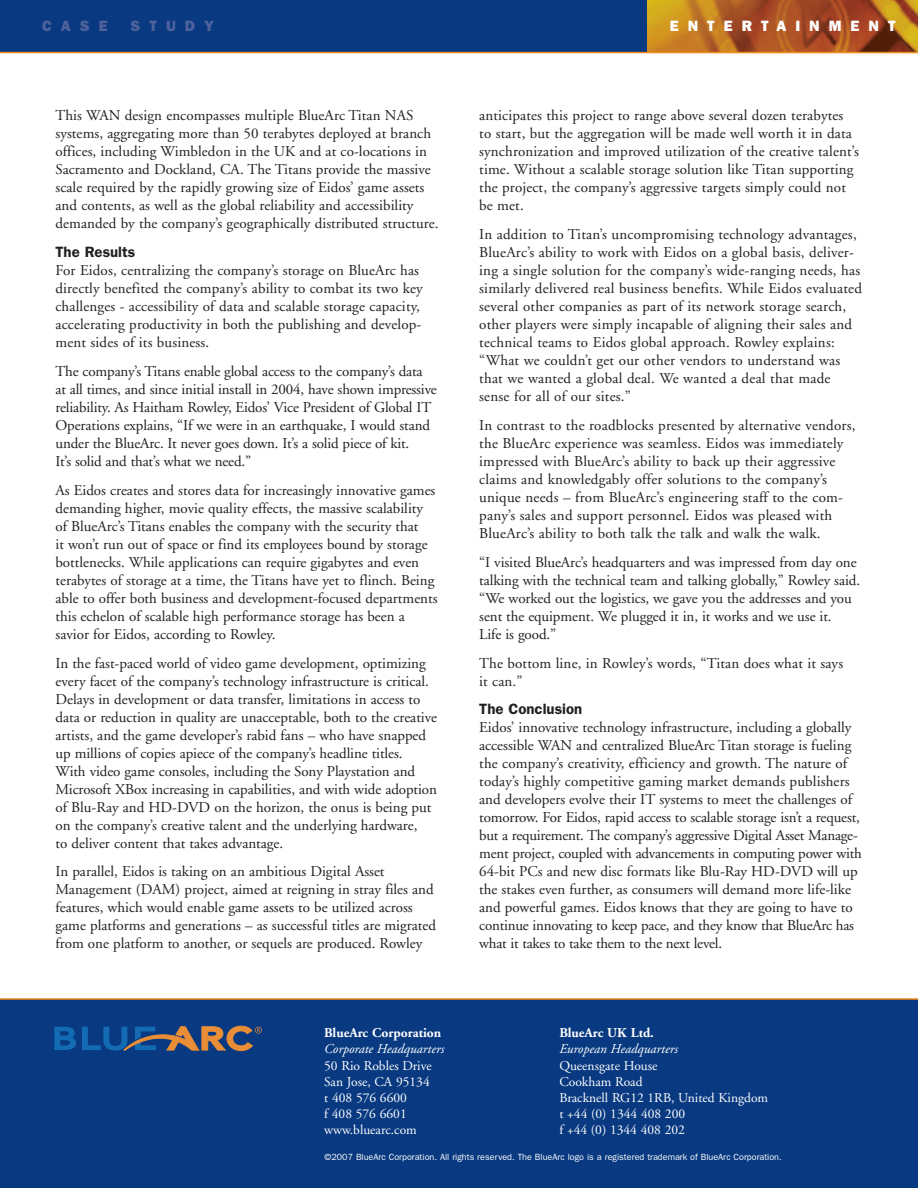
<style>
.page{position:relative;width:918px;height:1188px;background:#fff}
.page>*{position:absolute;margin:0;border:0;box-sizing:border-box;transform-origin:0 0}
.t1{font:15px/18px "Adobe Garamond";color:#231f20}
.t2{font:600 15px "Franklin Gothic";color:#231f20}
.t3{font:800 15px "Franklin Gothic";letter-spacing:.6em;color:#fff}
.t4{font:800 15px "Franklin Gothic";letter-spacing:.6em;color:#4e619c}
.t5{font:13.5px/16.2px "Adobe Garamond";color:#fff}
.t6{font:italic 13.5px "Adobe Garamond";color:#fff}
.t7{font:700 13.5px "Adobe Garamond";color:#fff}
.t8{font:9px "Franklin Gothic";color:#fff}
</style>
<div class="page">
<div style="left:0;top:999px;width:918px;height:189px;background:#083981"></div>
<svg style="left:54px;top:1027px;width:22px;height:23px"></svg>
<svg style="left:82px;top:1026px;width:180px;height:26px"></svg>
<hr style="left:0;top:998px;width:918px;height:2px;background:#f28b1d">
<div style="left:0;top:0;width:918px;height:53px;background:#083981"></div>
<img style="left:647px;top:0;width:271px;height:52px">
<hr style="left:0;top:52px;width:918px;height:1px;background:#f28b1d">
<p class="t4" style="left:42px;top:21px;width:67px">CASE</p>
<p class="t4" style="left:131px;top:21px;width:85px">STUDY</p>
<p class="t3" style="left:670px;top:21px;width:227px">ENTERTAINMENT</p>
<p class="t1" style="left:55px;top:108px;width:385px">This WAN design encompasses multiple BlueArc Titan NAS systems, aggregating more than 50 terabytes deployed at branch offices, including Wimbledon in the UK and at co-locations in Sacramento and Dockland, CA. The Titans provide the massive scale required by the rapidly growing size of Eidos’ game assets and contents, as well as the global reliability and accessibility demanded by the company’s geographically distributed structure.</p>
<p class="t2" style="left:55px;top:247px;width:81px">The Results</p>
<p class="t1" style="left:55px;top:263px;width:369px">For Eidos, centralizing the company’s storage on BlueArc has directly benefited the company’s ability to combat its two key challenges - accessibility of data and scalable storage capacity, accelerating productivity in both the publishing and develop&shy;ment sides of its business.</p>
<p class="t1" style="left:55px;top:364px;width:383px">The company’s Titans enable global access to the company’s data at all times, and since initial install in 2004, have shown impressive reliability. As Haitham Rowley, Eidos’ Vice President of Global IT Operations explains, “If we were in an earthquake, I would stand under the BlueArc. It never goes down. It’s a solid piece of kit.<br>It’s solid and that’s what we need.”</p>
<p class="t1" style="left:55px;top:482px;width:384px">As Eidos creates and stores data for increasingly innovative games demanding higher, movie quality effects, the massive scalability of BlueArc’s Titans enables the company with the security that<br>it won’t run out of space or find its employees bound by storage bottlenecks. While applications can require gigabytes and even terabytes of storage at a time, the Titans have yet to flinch. Being able to offer both business and development-focused departments this echelon of scalable high performance storage has been a savior for Eidos, according to Rowley.</p>
<p class="t1" style="left:55px;top:655px;width:383px">In the fast-paced world of video game development, optimizing every facet of the company’s technology infrastructure is critical.<br>Delays in development or data transfer, limitations in access to data or reduction in quality are unacceptable, both to the creative artists, and the game developer’s rabid fans – who have snapped up millions of copies apiece of the company’s headline titles.<br>With video game consoles, including the Sony Playstation and Microsoft XBox increasing in capabilities, and with wide adoption of Blu-Ray and HD-DVD on the horizon, the onus is being put on the company’s creative talent and the underlying hardware,<br>to deliver content that takes advantage.</p>
<p class="t1" style="left:55px;top:864px;width:382px">In parallel, Eidos is taking on an ambitious Digital Asset Management (DAM) project, aimed at reigning in stray files and features, which would enable game assets to be utilized across game platforms and generations – as successful titles are migrated from one platform to another, or sequels are produced. Rowley</p>
<p class="t1" style="left:479px;top:108px;width:381px">anticipates this project to range above several dozen terabytes to start, but the aggregation will be made well worth it in data synchronization and improved utilization of the creative talent’s time. Without a scalable storage solution like Titan supporting the project, the company’s aggressive targets simply could not be met.</p>
<p class="t1" style="left:479px;top:227px;width:384px">In addition to Titan’s uncompromising technology advantages, BlueArc’s ability to work with Eidos on a global basis, deliver&shy;ing a single solution for the company’s wide-ranging needs, has similarly delivered real business benefits. While Eidos evaluated several other companies as part of its network storage search, other players were simply incapable of aligning their sales and technical teams to Eidos global approach. Rowley explains: “What we couldn’t get our other vendors to understand was that we wanted a global deal. We wanted a deal that made sense for all of our sites.”</p>
<p class="t1" style="left:479px;top:418px;width:378px">In contrast to the roadblocks presented by alternative vendors, the BlueArc experience was seamless. Eidos was immediately impressed with BlueArc’s ability to back up their aggressive claims and knowledgably offer solutions to the company’s unique needs – from BlueArc’s engineering staff to the com&shy;pany’s sales and support personnel. Eidos was pleased with BlueArc’s ability to both talk the talk and walk the walk.</p>
<p class="t1" style="left:479px;top:554px;width:382px">“I visited BlueArc’s headquarters and was impressed from day one talking with the technical team and talking globally,” Rowley said. “We worked out the logistics, we gave you the addresses and you sent the equipment. We plugged it in, it works and we use it.<br>Life is good.”</p>
<p class="t1" style="left:479px;top:655px;width:365px">The bottom line, in Rowley’s words, “Titan does what it says it can.”</p>
<p class="t2" style="left:479px;top:704px;width:105px">The Conclusion</p>
<p class="t1" style="left:479px;top:720px;width:384px">Eidos’ innovative technology infrastructure, including a globally accessible WAN and centralized BlueArc Titan storage is fueling the company’s creativity, efficiency and growth. The nature of today’s highly competitive gaming market demands publishers and developers evolve their IT systems to meet the challenges of tomorrow. For Eidos, rapid access to scalable storage isn’t a request, but a requirement. The company’s aggressive Digital Asset Manage&shy;ment project, coupled with advancements in computing power with 64-bit PCs and new disc formats like Blu-Ray HD-DVD will up the stakes even further, as consumers will demand more life-like and powerful games. Eidos knows that they are going to have to continue innovating to keep pace, and they know that BlueArc has what it takes to take them to the next level.</p>
<p class="t7" style="left:324px;top:1028px;width:119px">BlueArc Corporation</p>
<p class="t6" style="left:324px;top:1044px;width:122px">Corporate Headquarters</p>
<p class="t5" style="left:324px;top:1058px;width:109px">50 Rio Robles Drive<br>San Jose, CA 95134 t 408 576 6600<br>f 408 576 6601 www.bluearc.com</p>
<p class="t7" style="left:559px;top:1028px;width:96px">BlueArc UK Ltd.</p>
<p class="t6" style="left:559px;top:1044px;width:120px">European Headquarters</p>
<p class="t5" style="left:559px;top:1058px;width:210px">Queensgate House<br>Cookham Road<br>Bracknell RG12 1RB, United Kingdom t +44 (0) 1344 408 200<br>f +44 (0) 1344 408 202</p>
<p class="t8" style="left:325px;top:1154px;width:459px">©2007 BlueArc Corporation. All rights reserved. The BlueArc logo is a registered trademark of BlueArc Corporation.</p>
</div>
